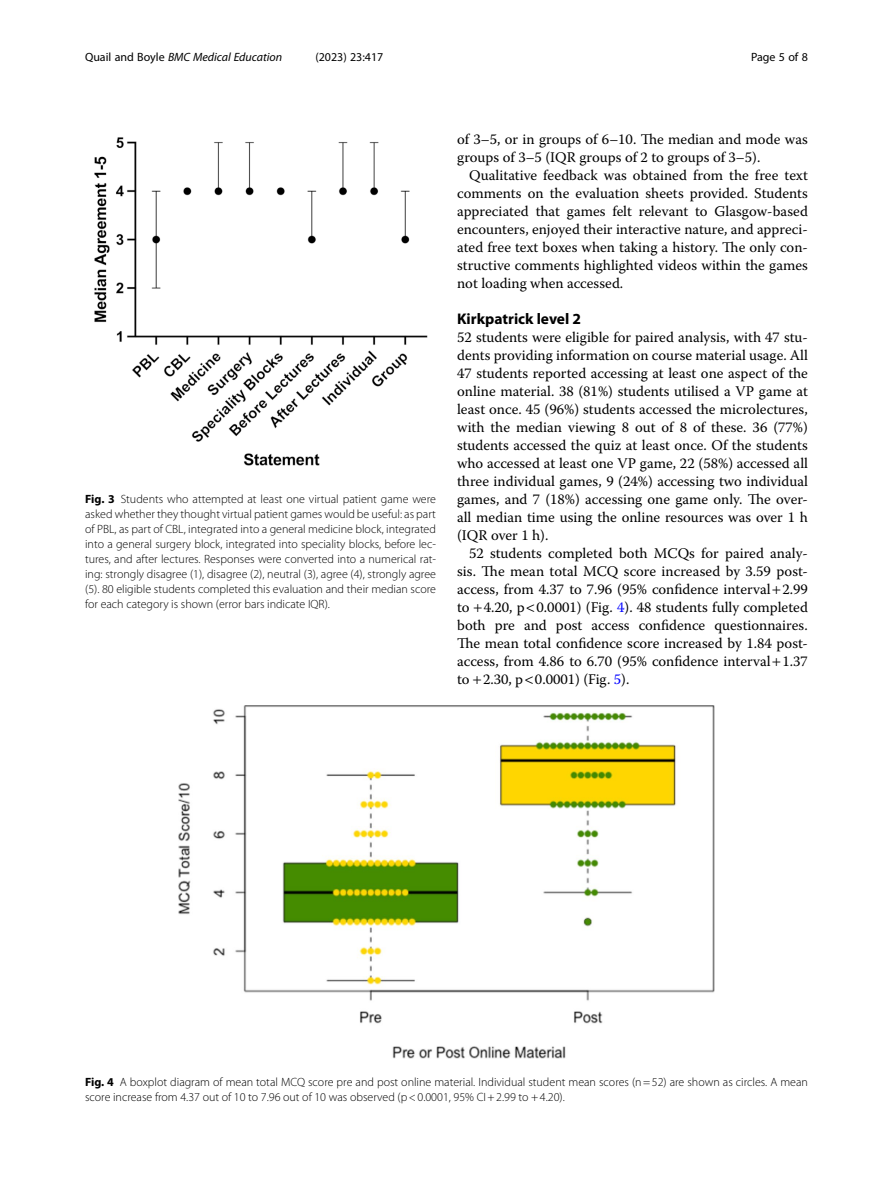
<style>
.page{position:relative;width:893px;height:1191px;background:#fff}
.page>*{position:absolute;margin:0;border:0;box-sizing:border-box;transform-origin:0 0}
.Head_1{font:700 15.45px "Myriad Pro";color:#000}
.Body_Text_Indent{font:14.7px/18px "Warnock Pro";color:#000;text-align:justify}
.Body_Text{font:14.7px/18px "Warnock Pro";color:#000;text-align:justify}
.Figure_Caption{font:300 12px/15px "Myriad Pro";color:#000}
.t1{font:italic 12px "Myriad Pro";color:#000}
.t2{font:12px "Myriad Pro";color:#000}
.s1{font-style:normal}
.s2{font-weight:700}
.s3{color:#00f}
</style>
<div class="page">
<img style="left:178px;top:705px;width:536px;height:354px">
<img style="left:94px;top:137px;width:334px;height:329px">
<p class="t1" style="left:85px;top:50px;width:199px"><span class="s1">Quail and Boyle</span> BMC Medical Education</p>
<p class="t2" style="left:315px;top:50px;width:70px">(2023) 23:417</p>
<p class="t2" style="left:751px;top:50px;width:58px">Page 5 of 8</p>
<p class="Figure_Caption" style="left:85px;top:491px;width:352px;text-align:justify"><span class="s2">Fig. 3</span> Students who attempted at least one virtual patient game were asked whether they thought virtual patient games would be useful: as part of PBL, as part of CBL, integrated into a general medicine block, integrated into a general surgery block, integrated into speciality blocks, before lec&shy;tures, and after lectures. Responses were converted into a numerical rat&shy;ing: strongly disagree (1), disagree (2), neutral (3), agree (4), strongly agree (5). 80 eligible students completed this evaluation and their median score for each category is shown (error bars indicate IQR).</p>
<p class="Body_Text_Indent" style="left:457px;top:130px;width:352px">of 3–5, or in groups of 6–10. The median and mode was groups of 3–5 (IQR groups of 2 to groups of 3–5).</p>
<p class="Body_Text_Indent" style="left:457px;top:166px;width:352px;text-indent:12px">Qualitative feedback was obtained from the free text comments on the evaluation sheets provided. Students appreciated that games felt relevant to Glasgow-based encounters, enjoyed their interactive nature, and appreci&shy;ated free text boxes when taking a history. The only con&shy;structive comments highlighted videos within the games not loading when accessed.</p>
<p class="Head_1" style="left:457px;top:309px;width:125px">Kirkpatrick level 2</p>
<p class="Body_Text" style="left:457px;top:328px;width:352px">52 students were eligible for paired analysis, with 47 stu&shy;dents providing information on course material usage. All 47 students reported accessing at least one aspect of the online material. 38 (81%) students utilised a VP game at least once. 45 (96%) students accessed the microlectures, with the median viewing 8 out of 8 of these. 36 (77%) students accessed the quiz at least once. Of the students who accessed at least one VP game, 22 (58%) accessed all three individual games, 9 (24%) accessing two individual games, and 7 (18%) accessing one game only. The over&shy;all median time using the online resources was over 1 h (IQR over 1 h).</p>
<p class="Body_Text_Indent" style="left:457px;top:544px;width:352px;text-indent:12px">52 students completed both MCQs for paired analy&shy;sis. The mean total MCQ score increased by 3.59 post&shy;access, from 4.37 to 7.96 (95% confidence interval 2.99 to 4.20, p 0.0001) (Fig. <span class="s3">4</span>). 48 students fully completed both pre and post access confidence questionnaires.<br>The mean total confidence score increased by 1.84 post&shy;access, from 4.86 to 6.70 (95% confidence interval 1.37 to 2.30, p 0.0001) (Fig. <span class="s3">5</span>).</p>
<p class="Figure_Caption" style="left:85px;top:1074px;width:724px"><span class="s2">Fig. 4</span> A boxplot diagram of mean total MCQ score pre and post online material. Individual student mean scores (n=52) are shown as circles. A mean score increase from 4.37 out of 10 to 7.96 out of 10 was observed (p&lt;0.0001, 95% CI+2.99 to +4.20).</p>
</div>
